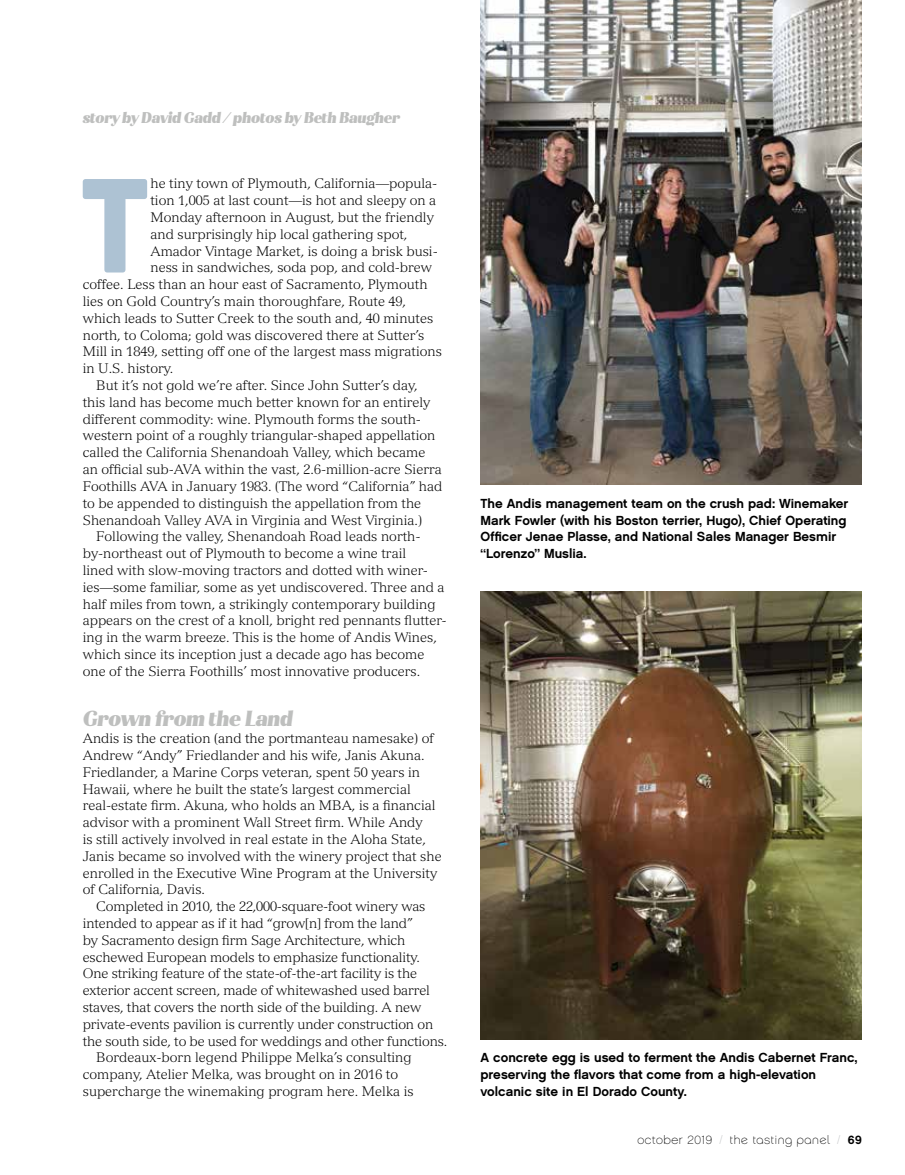
<style>
.page{position:relative;width:905px;height:1175px;background:#fff}
.page>*{position:absolute;margin:0;border:0;box-sizing:border-box;transform-origin:0 0}
.t1{font:900 133.5px "Tomkin";color:#adc2d3}
.t2{font:italic 900 21px "Magdalena Alt";letter-spacing:-.01em;color:#bebfbe}
.t3{font:italic 900 15px "Magdalena Alt";letter-spacing:-.01em;color:#bebfbe}
.t4{font:300 13.5px/16.8px "Versailles LT Std";color:#000}
.t5{font:13.2px/16.8px "Chalet New York Nineteen Sixty";color:#000}
.t6{font:12px "Chalet Paris Nineteen Seventy";letter-spacing:.05em;color:#000}
.s1{font-family:"Chalet Paris Nineteen Sixty"}
.s2{color:#bcbec0}
.s3{font-family:"Chalet Paris Nineteen Eighty"}
.s4{font-family:"Chalet New York Nineteen Sixty"}
</style>
<div class="page">
<img style="left:480px;top:0;width:381px;height:484px">
<img style="left:480px;top:592px;width:381px;height:448px">
<p class="t3" style="left:83px;top:108px;width:319px">story by David Gadd / photos by Beth Baugher</p>
<h1 class="t1" style="left:79px;top:139px;width:73px">T</h1>
<p class="t4" style="left:150px;top:175px;width:288px">he tiny town of Plymouth, California—popula-</p>
<p class="t4" style="left:150px;top:192px;width:287px">tion 1,005 at last count—is hot and sleepy on a</p>
<p class="t4" style="left:150px;top:209px;width:285px">Monday afternoon in August, but the friendly</p>
<p class="t4" style="left:150px;top:226px;width:258px">and surprisingly hip local gathering spot,</p>
<p class="t4" style="left:150px;top:242px;width:289px">Amador Vintage Market, is doing a brisk busi-</p>
<p class="t4" style="left:150px;top:259px;width:283px">ness in sandwiches, soda pop, and cold-brew</p>
<p class="t4" style="left:83px;top:276px;width:346px">coffee. Less than an hour east of Sacramento, Plymouth</p>
<p class="t4" style="left:83px;top:293px;width:325px">lies on Gold Country’s main thoroughfare, Route 49,</p>
<p class="t4" style="left:83px;top:310px;width:352px">which leads to Sutter Creek to the south and, 40 minutes</p>
<p class="t4" style="left:83px;top:326px;width:343px">north, to Coloma; gold was discovered there at Sutter’s</p>
<p class="t4" style="left:83px;top:343px;width:361px">Mill in 1849, setting off one of the largest mass migrations</p>
<p class="t4" style="left:83px;top:360px;width:92px">in U.S. history.</p>
<p class="t4" style="left:96px;top:377px;width:323px">But it’s not gold we’re after. Since John Sutter’s day,</p>
<p class="t4" style="left:83px;top:394px;width:349px">this land has become much better known for an entirely</p>
<p class="t4" style="left:83px;top:410px;width:340px">different commodity: wine. Plymouth forms the south-</p>
<p class="t4" style="left:83px;top:427px;width:354px">western point of a roughly triangular-shaped appellation</p>
<p class="t4" style="left:83px;top:444px;width:344px">called the California Shenandoah Valley, which became</p>
<p class="t4" style="left:83px;top:461px;width:360px">an official sub-AVA within the vast, 2.6-million-acre Sierra</p>
<p class="t4" style="left:83px;top:478px;width:361px">Foothills AVA in January 1983. (The word “California” had</p>
<p class="t4" style="left:83px;top:494px;width:340px">to be appended to distinguish the appellation from the</p>
<p class="t4" style="left:83px;top:511px;width:341px">Shenandoah Valley AVA in Virginia and West Virginia.)</p>
<p class="t4" style="left:96px;top:528px;width:326px">Following the valley, Shenandoah Road leads north-</p>
<p class="t4" style="left:83px;top:545px;width:325px">by-northeast out of Plymouth to become a wine trail</p>
<p class="t4" style="left:83px;top:562px;width:347px">lined with slow-moving tractors and dotted with winer-</p>
<p class="t4" style="left:83px;top:578px;width:363px">ies—some familiar, some as yet undiscovered. Three and a</p>
<p class="t4" style="left:83px;top:595px;width:354px">half miles from town, a strikingly contemporary building</p>
<p class="t4" style="left:83px;top:612px;width:365px">appears on the crest of a knoll, bright red pennants flutter-</p>
<p class="t4" style="left:83px;top:629px;width:355px">ing in the warm breeze. This is the home of Andis Wines,</p>
<p class="t4" style="left:83px;top:646px;width:343px">which since its inception just a decade ago has become</p>
<p class="t4" style="left:83px;top:662px;width:339px">one of the Sierra Foothills’ most innovative producers.</p>
<h2 class="t2" style="left:83px;top:705px;width:211px">Grown from the Land</h2>
<p class="t4" style="left:83px;top:730px;width:360px">Andis is the creation (and the portmanteau namesake) of Andrew “Andy” Friedlander and his wife, Janis Akuna.<br>Friedlander, a Marine Corps veteran, spent 50 years in Hawaii, where he built the state’s largest commercial real-estate firm. Akuna, who holds an MBA, is a financial advisor with a prominent Wall Street firm. While Andy<br>is still actively involved in real estate in the Aloha State, Janis became so involved with the winery project that she enrolled in the Executive Wine Program at the University of California, Davis.</p>
<p class="t4" style="left:96px;top:898px;width:331px">Completed in 2010, the 22,000-square-foot winery was</p>
<p class="t4" style="left:83px;top:914px;width:331px">intended to appear as if it had “grow[n] from the land”</p>
<p class="t4" style="left:83px;top:931px;width:324px">by Sacramento design firm Sage Architecture, which</p>
<p class="t4" style="left:83px;top:948px;width:338px">eschewed European models to emphasize functionality.</p>
<p class="t4" style="left:83px;top:965px;width:336px">One striking feature of the state-of-the-art facility is the</p>
<p class="t4" style="left:83px;top:982px;width:349px">exterior accent screen, made of whitewashed used barrel</p>
<p class="t4" style="left:83px;top:998px;width:340px">staves, that covers the north side of the building. A new</p>
<p class="t4" style="left:83px;top:1015px;width:352px">private-events pavilion is currently under construction on</p>
<p class="t4" style="left:83px;top:1032px;width:366px">the south side, to be used for weddings and other functions.</p>
<p class="t4" style="left:96px;top:1049px;width:317px">Bordeaux-born legend Philippe Melka’s consulting</p>
<p class="t4" style="left:83px;top:1066px;width:317px">company, Atelier Melka, was brought on in 2016 to</p>
<p class="t4" style="left:83px;top:1082px;width:332px">supercharge the winemaking program here. Melka is</p>
<p class="t5" style="left:480px;top:495px;width:369px">The Andis management team on the crush pad: Winemaker Mark Fowler (with his Boston terrier, Hugo), Chief Operating Officer Jenae Plasse, and National Sales Manager Besmir “Lorenzo” Muslia.</p>
<p class="t5" style="left:480px;top:1049px;width:378px">A concrete egg is used to ferment the Andis Cabernet Franc, preserving the flavors that come from a high-elevation volcanic site in El Dorado County.</p>
<p class="t6" style="left:637px;top:1132px;width:226px"><span class="s1">october 2019</span> <span class="s2">/</span> the ta<span class="s3">s</span>ting panel <span class="s2">/</span> <span class="s4">69</span></p>
</div>
